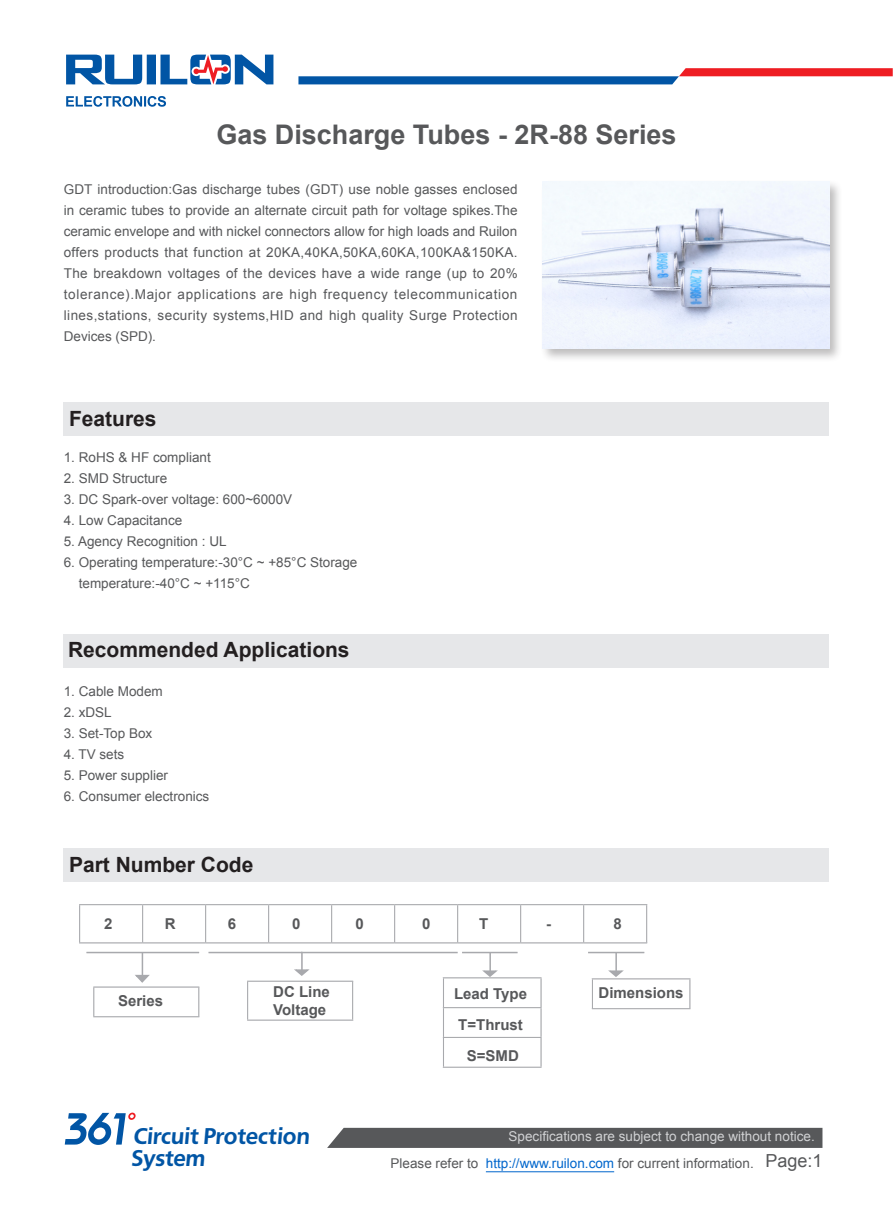
<style>
.page{position:relative;width:893px;height:1212px;background:#fff}
.page>*{position:absolute;margin:0;border:0;box-sizing:border-box;transform-origin:0 0}
.正文{font:700 27px "Arial";color:#57585a}
.t1{font:700 22.95px/21.8px "Frutiger";color:#0155a5}
.t2{font:700 21px "Arial";color:#231f20}
.t3{font:18px "Arial";color:#57585a}
.t4{font:700 15px "Arial";color:#57585a}
.段落样式3{font:13.5px/21px "Arial";color:#57585a;text-align:justify}
.段落样式3-2{font:13.5px "Arial";color:#d1d2d4}
.s1{color:#06c}
</style>
<div class="page">
<svg style="left:298px;top:68px;width:595px;height:16px"></svg>
<svg style="left:66px;top:96px;width:100px;height:11px"></svg>
<svg style="left:66px;top:55px;width:207px;height:29px"></svg>
<svg style="left:65px;top:1112px;width:71px;height:33px"></svg>
<div style="left:327px;top:1128px;width:495px;height:20px;background:#57585a"></div>
<hr style="left:486px;top:1171px;width:128px;height:1px;background:#06c">
<hr style="left:79px;top:904px;width:64px;height:1px;background:#a8a9ad">
<hr style="left:79px;top:905px;width:1px;height:37px;background:#a8a9ad">
<hr style="left:143px;top:904px;width:63px;height:1px;background:#a8a9ad">
<hr style="left:142px;top:905px;width:1px;height:37px;background:#a8a9ad">
<hr style="left:206px;top:904px;width:63px;height:1px;background:#a8a9ad">
<hr style="left:205px;top:905px;width:1px;height:37px;background:#a8a9ad">
<hr style="left:269px;top:904px;width:63px;height:1px;background:#a8a9ad">
<hr style="left:268px;top:905px;width:1px;height:37px;background:#a8a9ad">
<hr style="left:332px;top:904px;width:63px;height:1px;background:#a8a9ad">
<hr style="left:331px;top:905px;width:1px;height:37px;background:#a8a9ad">
<hr style="left:395px;top:904px;width:63px;height:1px;background:#a8a9ad">
<hr style="left:394px;top:905px;width:1px;height:37px;background:#a8a9ad">
<hr style="left:458px;top:904px;width:63px;height:1px;background:#a8a9ad">
<hr style="left:457px;top:905px;width:1px;height:37px;background:#a8a9ad">
<hr style="left:521px;top:904px;width:63px;height:1px;background:#a8a9ad">
<hr style="left:520px;top:905px;width:1px;height:37px;background:#a8a9ad">
<hr style="left:584px;top:904px;width:63px;height:1px;background:#a8a9ad">
<hr style="left:583px;top:905px;width:1px;height:37px;background:#a8a9ad">
<hr style="left:646px;top:905px;width:1px;height:37px;background:#a8a9ad">
<hr style="left:79px;top:942px;width:64px;height:1px;background:#a8a9ad">
<hr style="left:143px;top:942px;width:63px;height:1px;background:#a8a9ad">
<hr style="left:206px;top:942px;width:63px;height:1px;background:#a8a9ad">
<hr style="left:269px;top:942px;width:63px;height:1px;background:#a8a9ad">
<hr style="left:332px;top:942px;width:63px;height:1px;background:#a8a9ad">
<hr style="left:395px;top:942px;width:63px;height:1px;background:#a8a9ad">
<hr style="left:458px;top:942px;width:63px;height:1px;background:#a8a9ad">
<hr style="left:521px;top:942px;width:63px;height:1px;background:#a8a9ad">
<hr style="left:584px;top:942px;width:63px;height:1px;background:#a8a9ad">
<hr style="left:86px;top:952px;width:113px;height:1px;background:#a8a9ad">
<hr style="left:209px;top:952px;width:249px;height:1px;background:#a8a9ad">
<hr style="left:588px;top:952px;width:56px;height:1px;background:#a8a9ad">
<hr style="left:462px;top:952px;width:56px;height:1px;background:#a8a9ad">
<hr style="left:93px;top:986px;width:106px;height:1px;background:#a8a9ad">
<svg style="left:93px;top:987px;width:1px;height:29px"></svg>
<svg style="left:198px;top:987px;width:1px;height:29px"></svg>
<hr style="left:93px;top:1016px;width:106px;height:1px;background:#a8a9ad">
<hr style="left:247px;top:981px;width:106px;height:1px;background:#a8a9ad">
<hr style="left:247px;top:982px;width:1px;height:37px;background:#a8a9ad">
<hr style="left:352px;top:982px;width:1px;height:37px;background:#a8a9ad">
<hr style="left:247px;top:1019px;width:106px;height:1px;background:#a8a9ad">
<hr style="left:443px;top:977px;width:98px;height:1px;background:#a8a9ad">
<hr style="left:443px;top:1007px;width:98px;height:1px;background:#a8a9ad">
<hr style="left:443px;top:1037px;width:98px;height:1px;background:#a8a9ad">
<svg style="left:443px;top:978px;width:1px;height:89px"></svg>
<svg style="left:540px;top:978px;width:1px;height:89px"></svg>
<hr style="left:443px;top:1067px;width:98px;height:1px;background:#a8a9ad">
<hr style="left:592px;top:978px;width:98px;height:1px;background:#a8a9ad">
<svg style="left:592px;top:979px;width:1px;height:29px"></svg>
<svg style="left:689px;top:979px;width:1px;height:29px"></svg>
<hr style="left:592px;top:1008px;width:98px;height:1px;background:#a8a9ad">
<svg style="left:133px;top:953px;width:19px;height:30px"></svg>
<hr style="left:301px;top:952px;width:2px;height:22px;background:#a8a9ad">
<svg style="left:294px;top:968px;width:16px;height:8px"></svg>
<hr style="left:489px;top:953px;width:2px;height:22px;background:#a8a9ad">
<svg style="left:480px;top:970px;width:20px;height:8px"></svg>
<hr style="left:615px;top:953px;width:2px;height:22px;background:#a8a9ad">
<svg style="left:608px;top:970px;width:16px;height:7px"></svg>
<div style="left:64px;top:848px;width:765px;height:33px;background:#e6e7e9"></div>
<div style="left:64px;top:634px;width:765px;height:34px;background:#e6e7e9"></div>
<div style="left:64px;top:402px;width:765px;height:34px;background:#e6e7e9"></div>
<div style="left:540px;top:180px;width:303px;height:183px;background:#231f20;opacity:.3"></div>
<img style="left:542px;top:182px;width:287px;height:167px">
<p class="正文" style="left:216px;top:117px;width:462px">Gas Discharge Tubes - 2R-88 Series</p>
<p class="段落样式3" style="left:64px;top:179px;width:455px">GDT introduction:Gas discharge tubes (GDT) use noble gasses enclosed in ceramic tubes to provide an alternate circuit path for voltage spikes.The ceramic envelope and with nickel connectors allow for high loads and Ruilon offers products that function at 20KA,40KA,50KA,60KA,100KA&amp;150KA.<br>The breakdown voltages of the devices have a wide range (up to 20% tolerance).Major applications are high frequency telecommunication lines,stations, security systems,HID and high quality Surge Protection Devices (SPD).</p>
<p class="t2" style="left:69px;top:405px;width:89px">Features</p>
<p class="段落样式3" style="left:64px;top:446px;width:149px">1. RoHS &amp; HF compliant</p>
<p class="段落样式3" style="left:64px;top:467px;width:105px">2. SMD Structure</p>
<p class="段落样式3" style="left:64px;top:488px;width:230px">3. DC Spark-over voltage: 600~6000V</p>
<p class="段落样式3" style="left:64px;top:509px;width:120px">4. Low Capacitance</p>
<p class="段落样式3" style="left:64px;top:530px;width:164px">5. Agency Recognition : UL</p>
<p class="段落样式3" style="left:64px;top:551px;width:295px">6. Operating temperature:-30°C ~ +85°C Storage</p>
<p class="段落样式3" style="left:79px;top:573px;width:173px">temperature:-40°C ~ +115°C</p>
<p class="t2" style="left:68px;top:635px;width:283px">Recommended Applications</p>
<p class="段落样式3" style="left:64px;top:681px;width:101px">1. Cable Modem</p>
<p class="段落样式3" style="left:64px;top:702px;width:50px">2. xDSL</p>
<p class="段落样式3" style="left:64px;top:723px;width:90px">3. Set-Top Box</p>
<p class="段落样式3" style="left:64px;top:744px;width:62px">4. TV sets</p>
<p class="段落样式3" style="left:64px;top:765px;width:106px">5. Power supplier</p>
<p class="段落样式3" style="left:64px;top:786px;width:147px">6. Consumer electronics</p>
<p class="t2" style="left:69px;top:850px;width:186px">Part Number Code</p>
<p class="t4" style="left:104px;top:913px;width:10px">2</p>
<p class="t4" style="left:165px;top:913px;width:12px">R</p>
<p class="t4" style="left:228px;top:913px;width:10px">6</p>
<p class="t4" style="left:292px;top:913px;width:10px">0</p>
<p class="t4" style="left:355px;top:913px;width:10px">0</p>
<p class="t4" style="left:546px;top:913px;width:6px">-</p>
<p class="t4" style="left:613px;top:913px;width:10px">8</p>
<p class="t4" style="left:422px;top:913px;width:10px">0</p>
<p class="t4" style="left:479px;top:913px;width:11px">T</p>
<p class="t4" style="left:118px;top:991px;width:47px">Series</p>
<p class="t4" style="left:273px;top:982px;width:58px">DC Line</p>
<p class="t4" style="left:273px;top:1000px;width:55px">Voltage</p>
<h2 class="t1" style="left:130px;top:1127px;width:183px">Circuit Protection<br>System</h2>
<p class="t4" style="left:454px;top:984px;width:75px">Lead Type</p>
<p class="t4" style="left:458px;top:1015px;width:66px">T=Thrust</p>
<p class="t4" style="left:467px;top:1046px;width:54px">S=SMD</p>
<p class="t4" style="left:598px;top:983px;width:87px">Dimensions</p>
<p class="段落样式3-2" style="left:509px;top:1127px;width:308px">Specifications are subject to change without notice.</p>
<p class="段落样式3" style="left:391px;top:1152px;width:365px">Please refer to <span class="s1">http://www.ruilon.com</span> for current information.</p>
<p class="t3" style="left:765px;top:1148px;width:59px">Page:1</p>
</div>
